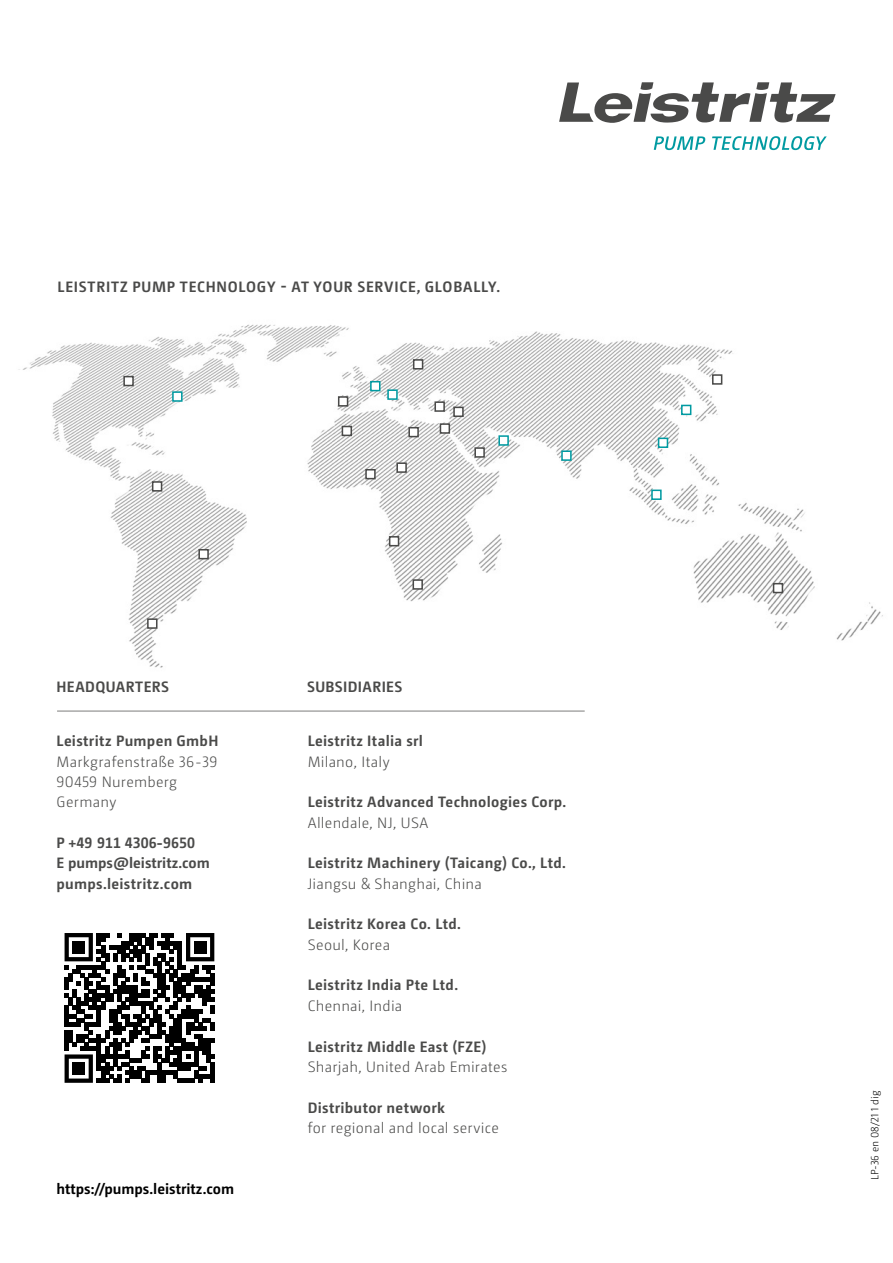
<style>
.page{position:relative;width:893px;height:1263px;background:#fff}
.page>*{position:absolute;margin:0;border:0;box-sizing:border-box;transform-origin:0 0}
.t1{font:700 15px "Camingo Dos Pro";letter-spacing:.025em;color:#4a4a49}
.t2{font:300 15px/20.4px "Camingo Dos Pro";letter-spacing:.02em;color:#4a4a49}
.t3{font:700 15px/20.4px "Camingo Dos Pro";color:#4a4a49}
.t4{font:700 15px "Camingo Dos Pro";letter-spacing:.05em;color:#4a4a49}
.t5{font:700 15px "Camingo Dos Pro";color:#000}
.t6{font:300 10.5px "Camingo Dos Pro";color:#000}
</style>
<div class="page">
<svg style="left:559px;top:82px;width:277px;height:41px"></svg>
<svg style="left:654px;top:136px;width:51px;height:14px"></svg>
<svg style="left:712px;top:136px;width:115px;height:14px"></svg>
<hr style="left:57px;top:710px;width:528px;height:2px;background:#a8a8a7">
<img style="left:18px;top:324px;width:865px;height:344px">
<div style="left:370px;top:381px;width:10px;height:10px;background:#fff;border:2px solid #009aa1"></div>
<div style="left:172px;top:391px;width:11px;height:11px;background:#fff;border:2px solid #009aa1"></div>
<div style="left:651px;top:489px;width:11px;height:11px;background:#fff;border:2px solid #009aa1"></div>
<div style="left:387px;top:389px;width:11px;height:11px;background:#fff;border:2px solid #009aa1"></div>
<div style="left:658px;top:438px;width:10px;height:10px;background:#fff;border:2px solid #009aa1"></div>
<div style="left:498px;top:435px;width:11px;height:11px;background:#fff;border:2px solid #009aa1"></div>
<div style="left:773px;top:583px;width:10px;height:10px;background:#fff;border:2px solid #4a4a49"></div>
<div style="left:198px;top:549px;width:11px;height:10px;background:#fff;border:2px solid #4a4a49"></div>
<div style="left:408px;top:427px;width:11px;height:10px;background:#fff;border:2px solid #4a4a49"></div>
<div style="left:412px;top:579px;width:11px;height:11px;background:#fff;border:2px solid #4a4a49"></div>
<div style="left:712px;top:374px;width:10px;height:11px;background:#fff;border:2px solid #4a4a49"></div>
<div style="left:413px;top:359px;width:10px;height:10px;background:#fff;border:2px solid #4a4a49"></div>
<div style="left:338px;top:396px;width:10px;height:11px;background:#fff;border:2px solid #4a4a49"></div>
<div style="left:681px;top:405px;width:10px;height:10px;background:#fff;border:2px solid #009aa1"></div>
<div style="left:396px;top:462px;width:11px;height:11px;background:#fff;border:2px solid #4a4a49"></div>
<div style="left:365px;top:469px;width:11px;height:10px;background:#fff;border:2px solid #4a4a49"></div>
<div style="left:389px;top:536px;width:10px;height:10px;background:#fff;border:2px solid #4a4a49"></div>
<div style="left:342px;top:426px;width:10px;height:10px;background:#fff;border:2px solid #4a4a49"></div>
<div style="left:453px;top:407px;width:11px;height:10px;background:#fff;border:2px solid #4a4a49"></div>
<div style="left:434px;top:401px;width:11px;height:11px;background:#fff;border:2px solid #4a4a49"></div>
<div style="left:440px;top:423px;width:10px;height:11px;background:#fff;border:2px solid #4a4a49"></div>
<div style="left:474px;top:447px;width:11px;height:11px;background:#fff;border:2px solid #4a4a49"></div>
<div style="left:152px;top:481px;width:10px;height:11px;background:#fff;border:2px solid #4a4a49"></div>
<div style="left:123px;top:376px;width:11px;height:10px;background:#fff;border:2px solid #4a4a49"></div>
<div style="left:147px;top:618px;width:11px;height:11px;background:#fff;border:2px solid #4a4a49"></div>
<div style="left:561px;top:450px;width:11px;height:11px;background:#fff;border:2px solid #009aa1"></div>
<svg style="left:65px;top:933px;width:149px;height:150px"></svg>
<div style="left:73px;top:941px;width:12px;height:12px;background:#000"></div>
<div style="left:194px;top:941px;width:12px;height:12px;background:#000"></div>
<div style="left:73px;top:1062px;width:12px;height:13px;background:#000"></div>
<p class="t4" style="left:57px;top:278px;width:444px">LEISTRITZ PUMP TECHNOLOGY - AT YOUR SERVICE, GLOBALLY.</p>
<p class="t1" style="left:56px;top:678px;width:114px">HEADQUARTERS</p>
<p class="t1" style="left:307px;top:678px;width:97px">SUBSIDIARIES</p>
<p class="t1" style="left:56px;top:732px;width:163px">Leistritz Pumpen GmbH</p>
<p class="t2" style="left:56px;top:751px;width:163px">Markgrafenstraße 36-39<br>90459 Nuremberg<br>Germany</p>
<p class="t3" style="left:56px;top:832px;width:155px">P +49 911 4306-9650<br>E pumps@leistritz.com pumps.leistritz.com</p>
<p class="t5" style="left:56px;top:1179px;width:179px">https://pumps.leistritz.com</p>
<p class="t1" style="left:308px;top:732px;width:117px">Leistritz Italia srl</p>
<p class="t2" style="left:308px;top:751px;width:83px">Milano, Italy</p>
<p class="t1" style="left:308px;top:793px;width:260px">Leistritz Advanced Technologies Corp.</p>
<p class="t2" style="left:308px;top:812px;width:122px">Allendale, NJ, USA</p>
<p class="t1" style="left:308px;top:854px;width:260px">Leistritz Machinery (Taicang) Co., Ltd.</p>
<p class="t2" style="left:308px;top:873px;width:176px">Jiangsu &amp; Shanghai, China</p>
<p class="t1" style="left:308px;top:915px;width:155px">Leistritz Korea Co. Ltd.</p>
<p class="t2" style="left:308px;top:934px;width:84px">Seoul, Korea</p>
<p class="t1" style="left:308px;top:976px;width:152px">Leistritz India Pte Ltd.</p>
<p class="t2" style="left:308px;top:995px;width:96px">Chennai, India</p>
<p class="t1" style="left:308px;top:1037px;width:180px">Leistritz Middle East (FZE)</p>
<p class="t2" style="left:308px;top:1056px;width:201px">Sharjah, United Arab Emirates</p>
<p class="t1" style="left:308px;top:1098px;width:139px">Distributor network</p>
<p class="t2" style="left:308px;top:1117px;width:193px">for regional and local service</p>
<p class="t6" style="left:869px;top:1179px;width:90px;rotate:-90deg">LP-36 en 08/21 1 dig</p>
</div>
